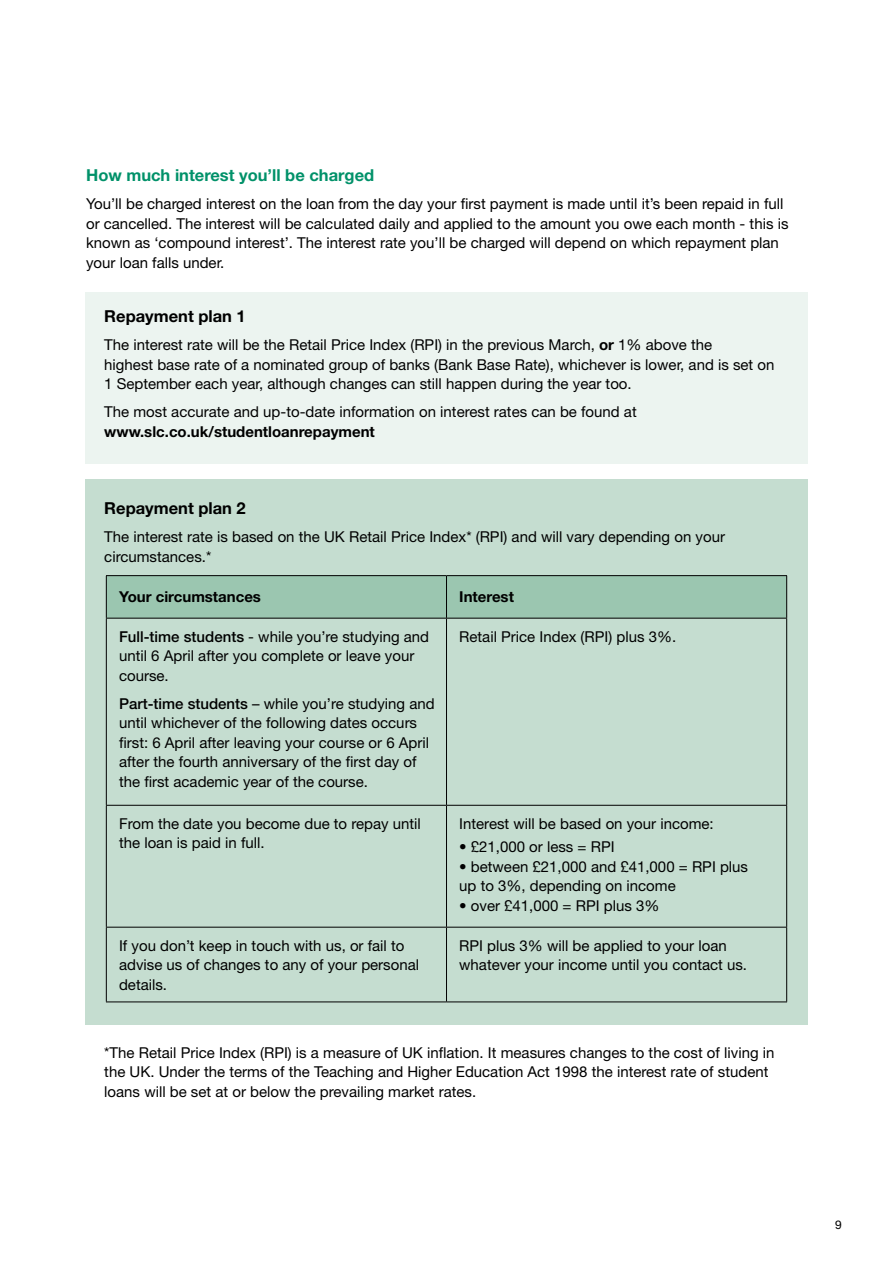
<style>
.page{position:relative;width:893px;height:1263px;background:#fff}
.page>*{position:absolute;margin:0;border:0;box-sizing:border-box;transform-origin:0 0}
.t1{font:700 16.5px "Helvetica Neue LT Std";color:#009169}
.t2{font:700 16.5px "Helvetica Neue LT Std";color:#000}
.t3{font:15px/19.5px "Helvetica Neue LT Std";color:#000}
.t4{font:700 15px "Helvetica Neue LT Std";color:#000}
.t5{font:12px "Helvetica Neue LT Std";color:#000}
.s1{font-weight:700}
.s2{font-weight:500}
</style>
<div class="page">
<div style="left:85px;top:292px;width:723px;height:171px;background:#ecf4f0"></div>
<div style="left:85px;top:480px;width:723px;height:545px;background:#c5ddd0"></div>
<div style="left:107px;top:576px;width:679px;height:42px;background:#9bc6b0"></div>
<hr style="left:106px;top:575px;width:340px;height:1px;background:#000">
<hr style="left:106px;top:576px;width:1px;height:42px;background:#000">
<hr style="left:446px;top:575px;width:341px;height:1px;background:#000">
<hr style="left:446px;top:576px;width:1px;height:42px;background:#000">
<hr style="left:786px;top:576px;width:1px;height:42px;background:#000">
<hr style="left:106px;top:618px;width:340px;height:1px;background:#000">
<hr style="left:106px;top:618px;width:1px;height:187px;background:#000">
<hr style="left:446px;top:618px;width:341px;height:1px;background:#000">
<hr style="left:446px;top:618px;width:1px;height:187px;background:#000">
<hr style="left:786px;top:618px;width:1px;height:187px;background:#000">
<hr style="left:106px;top:805px;width:340px;height:1px;background:#000">
<hr style="left:106px;top:806px;width:1px;height:121px;background:#000">
<hr style="left:446px;top:805px;width:341px;height:1px;background:#000">
<hr style="left:446px;top:806px;width:1px;height:121px;background:#000">
<hr style="left:786px;top:806px;width:1px;height:121px;background:#000">
<hr style="left:106px;top:927px;width:340px;height:1px;background:#000">
<hr style="left:106px;top:927px;width:1px;height:74px;background:#000">
<hr style="left:446px;top:927px;width:341px;height:1px;background:#000">
<hr style="left:446px;top:927px;width:1px;height:74px;background:#000">
<hr style="left:786px;top:927px;width:1px;height:74px;background:#000">
<hr style="left:106px;top:1001px;width:340px;height:1px;background:#000">
<hr style="left:446px;top:1001px;width:341px;height:1px;background:#000">
<p class="t1" style="left:86px;top:165px;width:290px">How much interest you’ll be charged</p>
<p class="t3" style="left:86px;top:194px;width:704px">You’ll be charged interest on the loan from the day your first payment is made until it’s been repaid in full or cancelled. The interest will be calculated daily and applied to the amount you owe each month - this is known as ‘compound interest’. The interest rate you’ll be charged will depend on which repayment plan your loan falls under.</p>
<p class="t2" style="left:104px;top:306px;width:143px">Repayment plan 1</p>
<p class="t3" style="left:104px;top:335px;width:672px">The interest rate will be the Retail Price Index (RPI) in the previous March, <span class="s1">or</span> 1% above the<br>highest base rate of a nominated group of banks (Bank Base Rate), whichever is lower, and is set on<br>1 September each year, although changes can still happen during the year too.</p>
<p class="t3" style="left:104px;top:402px;width:534px">The most accurate and up-to-date information on interest rates can be found at <span class="s1">www.slc.co.uk/studentloanrepayment</span></p>
<p class="t2" style="left:104px;top:498px;width:143px">Repayment plan 2</p>
<p class="t3" style="left:104px;top:527px;width:622px">The interest rate is based on the UK Retail Price Index* (RPI) and will vary depending on your circumstances.*</p>
<p class="t4" style="left:119px;top:588px;width:143px">Your circumstances</p>
<p class="t4" style="left:459px;top:588px;width:56px">Interest</p>
<p class="t3" style="left:119px;top:626px;width:312px"><span class="s2">Full-time students</span> - while you’re studying and until 6 April after you complete or leave your course.</p>
<p class="t3" style="left:119px;top:693px;width:317px"><span class="s2">Part-time students</span> – while you’re studying and until whichever of the following dates occurs first: 6 April after leaving your course or 6 April after the fourth anniversary of the first day of the first academic year of the course.</p>
<p class="t3" style="left:459px;top:626px;width:218px">Retail Price Index (RPI) plus 3%.</p>
<p class="t3" style="left:119px;top:813px;width:303px">From the date you become due to repay until the loan is paid in full.</p>
<p class="t3" style="left:459px;top:813px;width:256px">Interest will be based on your income:</p>
<p class="t3" style="left:459px;top:837px;width:157px">• £21,000 or less = RPI</p>
<p class="t3" style="left:459px;top:857px;width:290px">• between £21,000 and £41,000 = RPI plus up to 3%, depending on income</p>
<p class="t3" style="left:459px;top:896px;width:202px">• over £41,000 = RPI plus 3%</p>
<p class="t3" style="left:119px;top:935px;width:302px">If you don’t keep in touch with us, or fail to advise us of changes to any of your personal details.</p>
<p class="t3" style="left:459px;top:935px;width:289px">RPI plus 3% will be applied to your loan whatever your income until you contact us.</p>
<p class="t3" style="left:104px;top:1042px;width:672px">*The Retail Price Index (RPI) is a measure of UK inflation. It measures changes to the cost of living in the UK. Under the terms of the Teaching and Higher Education Act 1998 the interest rate of student loans will be set at or below the prevailing market rates.</p>
<p class="t5" style="left:835px;top:1217px;width:8px">9</p>
</div>
